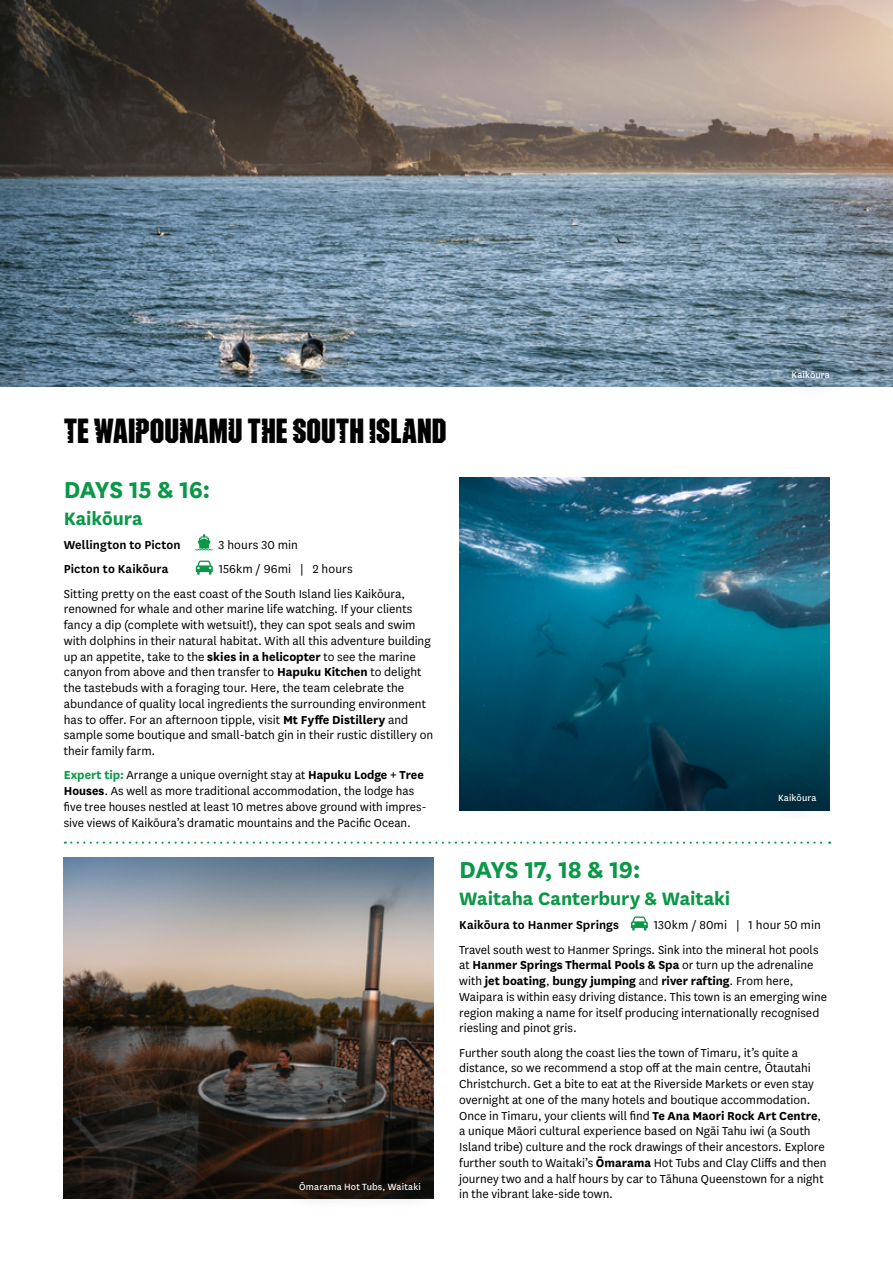
<style>
.page{position:relative;width:893px;height:1263px;background:#fff}
.page>*{position:absolute;margin:0;border:0;box-sizing:border-box;transform-origin:0 0}
.t1{font:33px "Pure Pakati";color:#000}
.t2{font:700 27px "National";letter-spacing:-.02em;color:#0b9748}
.t3{font:700 21px "National";letter-spacing:-.005em;color:#0b9748}
.t4{font:13.5px/15.8px "National";color:#000}
.t5{font:600 13.5px "National";letter-spacing:.005em;color:#000}
.t6{font:10.5px "National";letter-spacing:.015em;color:#fff}
.s1{font-weight:700}
.s2{font-weight:700;color:#0b9748}
</style>
<div class="page">
<svg style="left:195px;top:534px;width:18px;height:17px"></svg>
<svg style="left:196px;top:561px;width:17px;height:14px"></svg>
<img style="left:459px;top:478px;width:370px;height:332px">
<div style="left:757px;top:772px;width:80px;height:51px;background:#000;opacity:.75"></div>
<svg style="left:631px;top:916px;width:17px;height:15px"></svg>
<svg style="left:65px;top:841px;width:765px;height:3px"></svg>
<img style="left:64px;top:858px;width:370px;height:340px">
<div style="left:279px;top:1160px;width:162px;height:52px;background:#000;opacity:.75"></div>
<img style="left:0;top:0;width:893px;height:387px">
<div style="left:771px;top:348px;width:80px;height:52px;background:#000;opacity:.75"></div>
<p class="t6" style="left:792px;top:368px;width:40px">Kaikōura</p>
<h1 class="t1" style="left:64px;top:419px;width:384px">TE WAIPOUNAMU THE SOUTH ISLAND</h1>
<h2 class="t2" style="left:64px;top:470px;width:148px">DAYS 15 &amp; 16:</h2>
<h3 class="t3" style="left:64px;top:503px;width:80px">Kaikōura</h3>
<p class="t5" style="left:64px;top:536px;width:118px">Wellington to Picton</p>
<p class="t4" style="left:219px;top:536px;width:81px">3 hours 30 min</p>
<p class="t5" style="left:64px;top:560px;width:106px">Picton to Kaikōura</p>
<p class="t4" style="left:64px;top:556px;width:343px;line-height:24.3px;text-indent:155px">156km / 96mi | 2 hours<br>Sitting pretty on the east coast of the South Island lies Kaikōura,</p>
<p class="t4" style="left:64px;top:601px;width:371px">renowned for whale and other marine life watching. If your clients fancy a dip (complete with wetsuit!), they can spot seals and swim with dolphins in their natural habitat. With all this adventure building up an appetite, take to the <span class="s1">skies in a helicopter</span> to see the marine canyon from above and then transfer to <span class="s1">Hapuku Kitchen</span> to delight the tastebuds with a foraging tour. Here, the team celebrate the abundance of quality local ingredients the surrounding environment has to offer. For an afternoon tipple, visit <span class="s1">Mt Fyffe Distillery</span> and sample some boutique and small-batch gin in their rustic distillery on their family farm.</p>
<p class="t4" style="left:64px;top:767px;width:364px"><span class="s2">Expert tip:</span> Arrange a unique overnight stay at <span class="s1">Hapuku Lodge + Tree Houses</span>. As well as more traditional accommodation, the lodge has five tree houses nestled at least 10 metres above ground with impres&shy;sive views of Kaikōura’s dramatic mountains and the Pacific Ocean.</p>
<p class="t6" style="left:299px;top:1179px;width:123px">Ōmarama Hot Tubs, Waitaki</p>
<p class="t6" style="left:778px;top:791px;width:40px">Kaikōura</p>
<h2 class="t2" style="left:459px;top:850px;width:183px">DAYS 17, 18 &amp; 19:</h2>
<h3 class="t3" style="left:459px;top:884px;width:273px">Waitaha Canterbury &amp; Waitaki</h3>
<p class="t5" style="left:459px;top:916px;width:161px">Kaikōura to Hanmer Springs</p>
<p class="t4" style="left:459px;top:912px;width:363px;line-height:24.3px;text-align:right">130km / 80mi | 1 hour 50 min<br>Travel south west to Hanmer Springs. Sink into the mineral hot pools</p>
<p class="t4" style="left:459px;top:957px;width:369px">at <span class="s1">Hanmer Springs Thermal Pools &amp; Spa</span> or turn up the adrenaline with <span class="s1">jet boating</span>, <span class="s1">bungy jumping</span> and <span class="s1">river rafting</span>. From here, Waipara is within easy driving distance. This town is an emerging wine region making a name for itself producing internationally recognised riesling and pinot gris.</p>
<p class="t4" style="left:459px;top:1044px;width:369px">Further south along the coast lies the town of Timaru, it’s quite a distance, so we recommend a stop off at the main centre, Ōtautahi Christchurch. Get a bite to eat at the Riverside Markets or even stay overnight at one of the many hotels and boutique accommodation.<br>Once in Timaru, your clients will find <span class="s1">Te Ana Maori Rock Art Centre</span>, a unique Māori cultural experience based on Ngāi Tahu iwi (a South Island tribe) culture and the rock drawings of their ancestors. Explore further south to Waitaki’s <span class="s1">Ōmarama</span> Hot Tubs and Clay Cliffs and then journey two and a half hours by car to Tāhuna Queenstown for a night in the vibrant lake-side town.</p>
</div>
